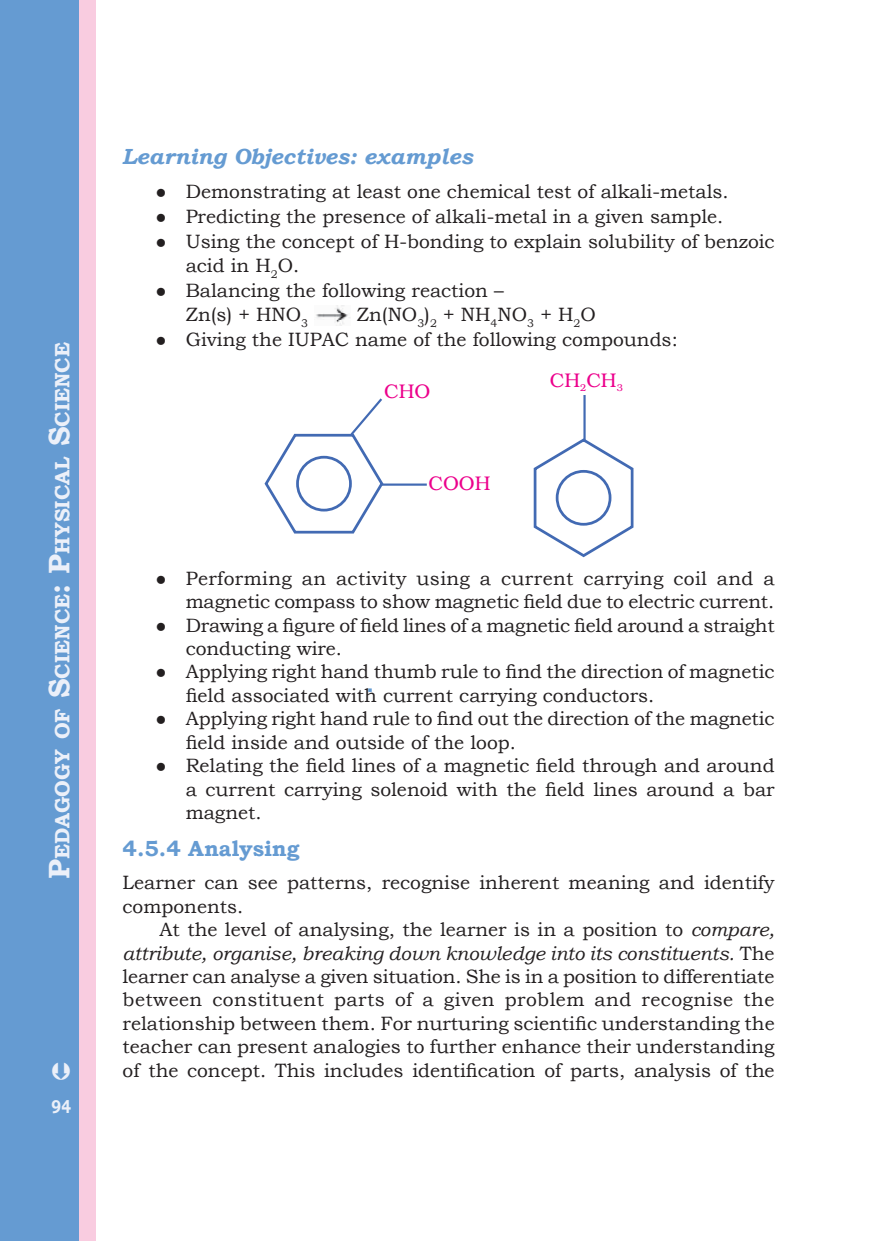
<style>
.page{position:relative;width:874px;height:1241px;background:#fff}
.page>*{position:absolute;margin:0;border:0;box-sizing:border-box;transform-origin:0 0}
.t1{font:italic 700 21.88px "Bookman Old Style";color:#659bd2}
.t2{font:700 21.88px "Bookman Old Style";color:#659bd2}
.t3{font:700 20.82px "Bookman Old Style";color:#ecf0f9}
.t4{font:300 19.78px "Bookman";color:#ec008c}
.t5{font:19.25px/23.4px "Bookman Old Style";color:#231f20}
.t6{font:700 18.38px "Bookman Old Style";color:#ecf0f9;scale:.8 1}
.t7{font:300 9.8px "Bookman";color:#ec008c}
.s1{font-size:29.75px}
.s2{font-style:italic}
</style>
<div class="page">
<div style="left:0;top:0;width:89px;height:1240px;background:#659bd2"></div>
<div style="left:79px;top:0;width:17px;height:1240px;background:#f9cce0"></div>
<img style="left:316px;top:306px;width:34px;height:19px">
<svg style="left:264px;top:398px;width:163px;height:136px"></svg>
<svg style="left:533px;top:436px;width:100px;height:121px"></svg>
<hr style="left:583px;top:395px;width:2px;height:45px;background:#426ab3">
<p class="t3" style="left:47px;top:878px;width:538px;rotate:-90deg"><span class="s1">P</span>edagogy of <span class="s1">S</span>cience<span class="s1">: P</span>hysical <span class="s1">S</span>cience</p>
<p class="t6" style="left:52px;top:1092px;width:26px">94</p>
<p class="t1" style="left:122px;top:140px;width:351px">Learning Objectives: examples</p>
<p class="t5" style="left:156px;top:180px;width:574px">● Demonstrating at least one chemical test of alkali-metals.</p>
<p class="t5" style="left:156px;top:205px;width:568px">● Predicting the presence of alkali-metal in a given sample.</p>
<p class="t5" style="left:185px;top:229px;width:590px;line-height:24.5px;text-indent:-30px">● Using the concept of H-bonding to explain solubility of benzoic acid in H<sub>2</sub>O.</p>
<p class="t5" style="left:185px;top:278px;width:319px;line-height:24.5px;text-indent:-30px">● Balancing the following reaction –<br>Zn(s) + HNO<sub>3</sub></p>
<p class="t5" style="left:356px;top:303px;width:240px">Zn(NO<sub>3</sub>)<sub>2</sub> + NH<sub>4</sub>NO<sub>3</sub> + H<sub>2</sub>O</p>
<p class="t5" style="left:156px;top:327px;width:523px">● Giving the IUPAC name of the following compounds:</p>
<p class="t4" style="left:384px;top:380px;width:48px">CHO</p>
<p class="t4" style="left:549px;top:369px;width:68px">CH<sub>2</sub>CH</p>
<p class="t7" style="left:616px;top:382px;width:8px">3</p>
<p class="t4" style="left:428px;top:472px;width:63px">COOH</p>
<p class="t5" style="left:156px;top:566px;width:620px;text-align:right">● Performing an activity using a current carrying coil and a magnetic compass to show magnetic field due to electric current.</p>
<p class="t5" style="left:185px;top:613px;width:590px;text-indent:-30px">● Drawing a figure of field lines of a magnetic field around a straight conducting wire.</p>
<p class="t5" style="left:185px;top:660px;width:590px;text-indent:-30px">● Applying right hand thumb rule to find the direction of magnetic field associated with current carrying conductors.</p>
<p class="t5" style="left:185px;top:707px;width:590px;text-indent:-30px">● Applying right hand rule to find out the direction of the magnetic field inside and outside of the loop.</p>
<p class="t5" style="left:185px;top:754px;width:590px;text-align:justify;text-indent:-30px">● Relating the field lines of a magnetic field through and around a current carrying solenoid with the field lines around a bar magnet.</p>
<p class="t2" style="left:122px;top:832px;width:178px">4.5.4 Analysing</p>
<p class="t5" style="left:122px;top:870px;width:653px">Learner can see patterns, recognise inherent meaning and identify components.</p>
<p class="t5" style="left:122px;top:917px;width:653px;text-align:justify;text-indent:37px">At the level of analysing, the learner is in a position to <span class="s2">compare, attribute, organise, breaking down knowledge into its constituents.</span> The learner can analyse a given situation. She is in a position to differentiate between constituent parts of a given problem and recognise the relationship between them. For nurturing scientific understanding the teacher can present analogies to further enhance their understanding of the concept. This includes identification of parts, analysis of the</p>
</div>
